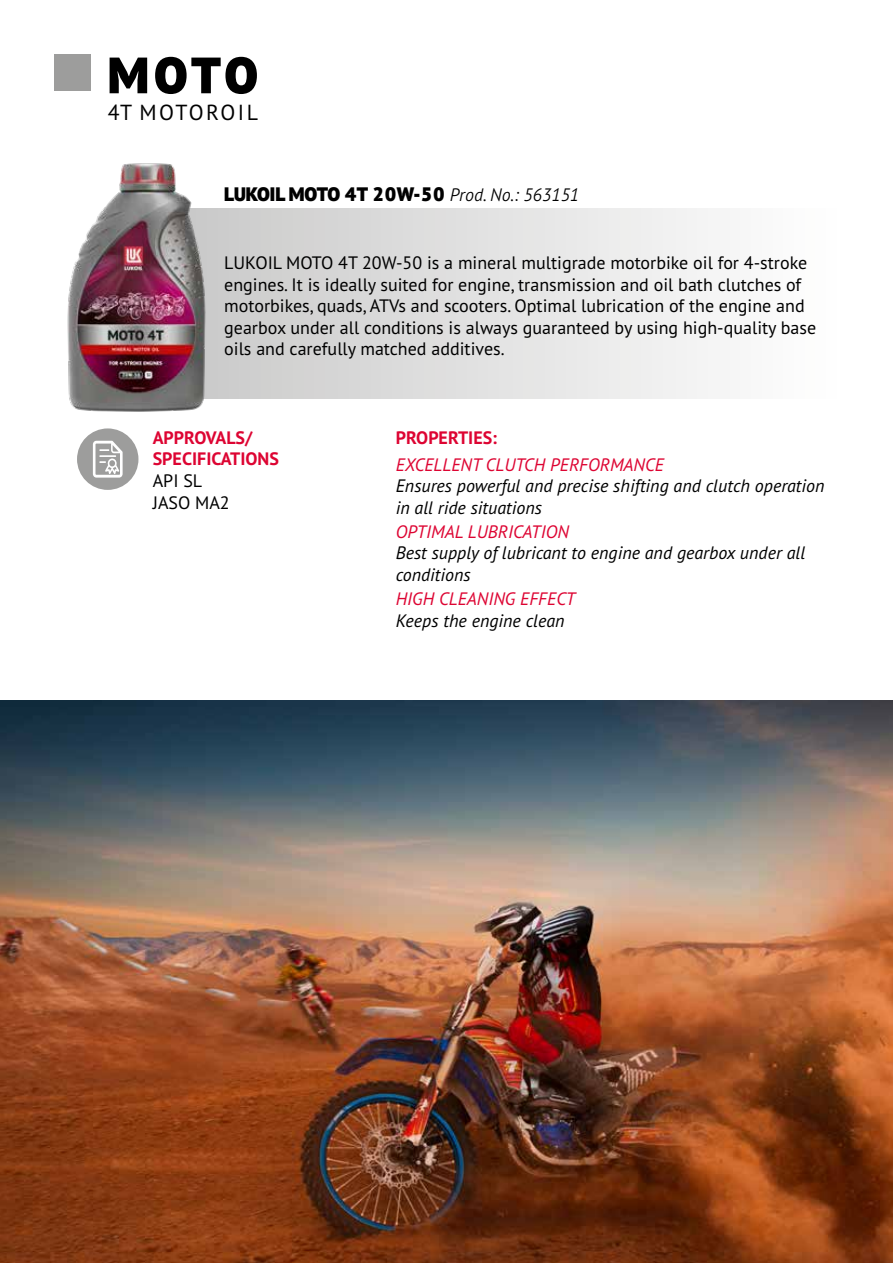
<style>
.page{position:relative;width:893px;height:1263px;background:#fff}
.page>*{position:absolute;margin:0;border:0;box-sizing:border-box;transform-origin:0 0}
.t1{font:900 51px "PT Sans Pro";color:#000}
.t2{font:21.75px "PT Sans Pro";letter-spacing:.09em;color:#000}
.t3{font:900 19.5px "PT Sans Pro";color:#000}
.t4{font:18px/21.6px "PT Sans Pro";color:#000}
.t5{font:italic 18px/21.6px "PT Sans Pro";color:#000}
.t6{font:italic 18px "PT Sans Pro";color:#dd0432}
.t7{font:700 18px/21.6px "PT Sans Pro";color:#dd0432}
.s1{font-weight:300;font-style:italic;font-size:18px}
</style>
<div class="page">
<div style="left:54px;top:54px;width:37px;height:37px;background:#9d9d9c"></div>
<div style="left:156px;top:209px;width:683px;height:189px;background:linear-gradient(to right,#c7c7c7,#fff)"></div>
<img style="left:67px;top:163px;width:142px;height:249px">
<img style="left:0;top:700px;width:893px;height:563px">
<div style="left:77px;top:428px;width:61px;height:62px;background:#9d9d9c;border-radius:50%"></div>
<svg style="left:93px;top:441px;width:30px;height:37px"></svg>
<h1 class="t1" style="left:108px;top:41px;width:152px">MOTO</h1>
<p class="t2" style="left:108px;top:98px;width:152px">4T MOTOROIL</p>
<p class="t3" style="left:224px;top:181px;width:356px">LUKOIL MOTO 4T 20W-50 <span class="s1">Prod. No.: 563151</span></p>
<p class="t4" style="left:224px;top:251px;width:593px">LUKOIL MOTO 4T 20W-50 is a mineral multigrade motorbike oil for 4-stroke engines. It is ideally suited for engine, transmission and oil bath clutches of motorbikes, quads, ATVs and scooters. Optimal lubrication of the engine and gearbox under all conditions is always guaranteed by using high-quality base oils and carefully matched additives.</p>
<p class="t7" style="left:153px;top:426px;width:128px">APPROVALS/<br>SPECIFICATIONS</p>
<p class="t4" style="left:153px;top:469px;width:79px">API SL<br>JASO MA2</p>
<p class="t7" style="left:396px;top:426px;width:103px">PROPERTIES:</p>
<p class="t6" style="left:396px;top:452px;width:270px">EXCELLENT CLUTCH PERFORMANCE</p>
<p class="t5" style="left:396px;top:474px;width:430px">Ensures powerful and precise shifting and clutch operation in all ride situations</p>
<p class="t6" style="left:396px;top:520px;width:175px">OPTIMAL LUBRICATION</p>
<p class="t5" style="left:396px;top:542px;width:411px">Best supply of lubricant to engine and gearbox under all conditions</p>
<p class="t6" style="left:396px;top:587px;width:181px">HIGH CLEANING EFFECT</p>
<p class="t5" style="left:396px;top:609px;width:170px">Keeps the engine clean</p>
</div>
